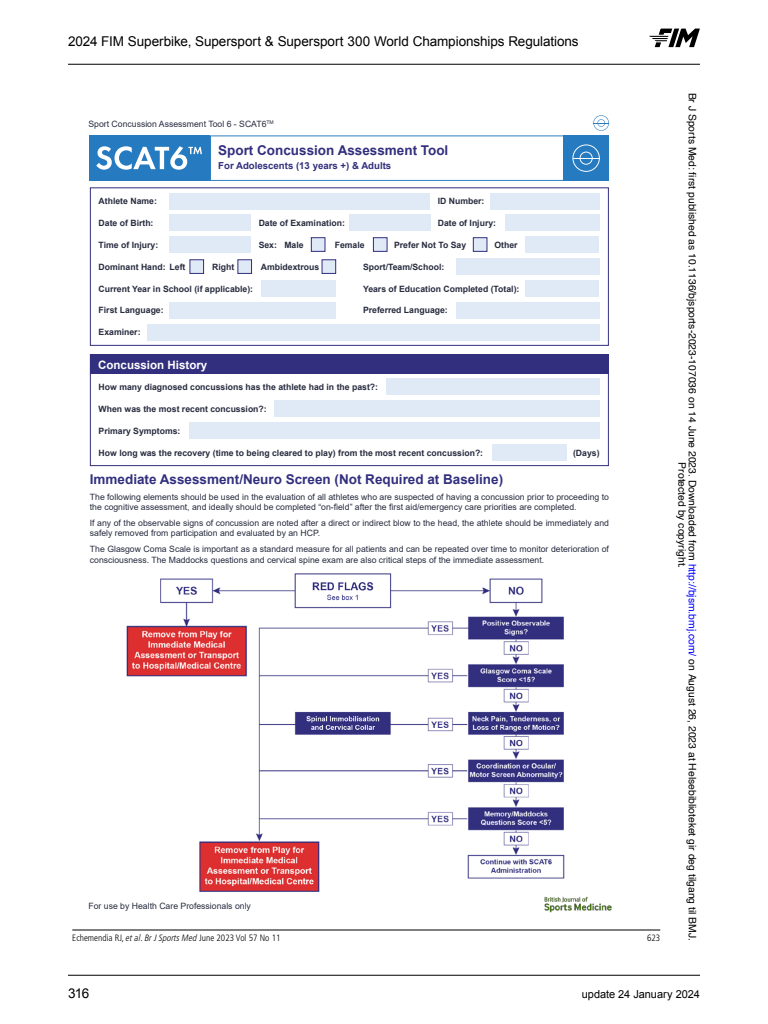
<style>
.page{position:relative;width:768px;height:1024px;background:#fff}
.page>*{position:absolute;margin:0;border:0;box-sizing:border-box;transform-origin:0 0}
.t1{font:700 13.5px "Arial";color:#322f7e}
.t2{font:13.5px "Arial";letter-spacing:-.005em;color:#000}
.t3{font:700 11.6px "Arial";color:#fff}
.t4{font:11px "Arial";letter-spacing:-.005em;color:#000}
.t5{font:10.4px "Helvetica";color:#000}
.t6{font:700 9.6px "Arial";color:#322f7e}
.t7{font:300 condensed 9.2px "Frutiger LT Pro";color:#000}
.t8{font:8.7px/10.4px "Arial";color:#272b3e}
.t9{font:700 8.7px "Arial";color:#272b3e}
.s1{font-style:italic}
.s2{color:#00f}
</style>
<div class="page">
<hr style="left:68px;top:64px;width:632px;height:1px;background:#000">
<hr style="left:68px;top:975px;width:632px;height:1px;background:#000">
<svg style="left:649px;top:29px;width:51px;height:18px"></svg>
<hr style="left:72px;top:930px;width:588px;height:1px;background:#000">
<img style="left:544px;top:896px;width:68px;height:17px">
<div style="left:90px;top:135px;width:120px;height:46px;background:#267bc0"></div>
<svg style="left:96px;top:146px;width:106px;height:24px"></svg>
<svg style="left:210px;top:115px;width:399px;height:66px"></svg>
<div style="left:170px;top:193px;width:260px;height:16px;background:#e0eaf7"></div>
<div style="left:170px;top:302px;width:166px;height:17px;background:#e0eaf7"></div>
<div style="left:456px;top:258px;width:144px;height:17px;background:#e0eaf7"></div>
<div style="left:147px;top:324px;width:453px;height:16px;background:#e0eaf7"></div>
<div style="left:189px;top:422px;width:411px;height:17px;background:#e0eaf7"></div>
<div style="left:386px;top:379px;width:214px;height:16px;background:#e0eaf7"></div>
<div style="left:493px;top:444px;width:74px;height:17px;background:#e0eaf7"></div>
<div style="left:275px;top:401px;width:325px;height:16px;background:#e0eaf7"></div>
<div style="left:261px;top:280px;width:75px;height:17px;background:#e0eaf7"></div>
<div style="left:525px;top:280px;width:74px;height:17px;background:#e0eaf7"></div>
<div style="left:170px;top:215px;width:81px;height:16px;background:#e0eaf7"></div>
<div style="left:349px;top:215px;width:82px;height:16px;background:#e0eaf7"></div>
<div style="left:170px;top:237px;width:81px;height:16px;background:#e0eaf7"></div>
<div style="left:505px;top:215px;width:95px;height:16px;background:#e0eaf7"></div>
<div style="left:525px;top:237px;width:74px;height:16px;background:#e0eaf7"></div>
<div style="left:373px;top:238px;width:14px;height:13px;background:#e0eaf7"></div>
<div style="left:373px;top:237px;width:15px;height:15px;border:1px solid #322f7e"></div>
<div style="left:473px;top:238px;width:14px;height:13px;background:#e0eaf7"></div>
<div style="left:473px;top:237px;width:14px;height:15px;border:1px solid #322f7e"></div>
<div style="left:238px;top:260px;width:14px;height:13px;background:#e0eaf7"></div>
<div style="left:237px;top:259px;width:15px;height:15px;border:1px solid #322f7e"></div>
<div style="left:322px;top:260px;width:14px;height:13px;background:#e0eaf7"></div>
<div style="left:322px;top:259px;width:14px;height:15px;border:1px solid #322f7e"></div>
<div style="left:311px;top:238px;width:14px;height:13px;background:#e0eaf7"></div>
<div style="left:311px;top:237px;width:14px;height:15px;border:1px solid #322f7e"></div>
<div style="left:190px;top:260px;width:14px;height:13px;background:#e0eaf7"></div>
<div style="left:189px;top:259px;width:15px;height:15px;border:1px solid #322f7e"></div>
<div style="left:456px;top:302px;width:144px;height:17px;background:#e0eaf7"></div>
<div style="left:490px;top:193px;width:110px;height:16px;background:#e0eaf7"></div>
<div style="left:90px;top:187px;width:519px;height:159px;border:1px solid #322f7e"></div>
<div style="left:90px;top:354px;width:519px;height:112px;border:1px solid #322f7e"></div>
<div style="left:90px;top:355px;width:519px;height:19px;background:#322f7e"></div>
<img style="left:126px;top:573px;width:439px;height:319px">
<h1 class="t2" style="left:68px;top:32px;width:512px">2024 FIM Superbike, Supersport &amp; Supersport 300 World Championships Regulations</h1>
<p class="t8" style="left:89px;top:119px;width:187px">Sport Concussion Assessment Tool 6 - SCAT6<sup>TM</sup></p>
<h1 class="t1" style="left:218px;top:141px;width:232px">Sport Concussion Assessment Tool</h1>
<p class="t6" style="left:218px;top:159px;width:175px">For Adolescents (13 years +) &amp; Adults</p>
<p class="t9" style="left:99px;top:195px;width:60px">Athlete Name:</p>
<p class="t9" style="left:438px;top:195px;width:48px">ID Number:</p>
<p class="t9" style="left:99px;top:217px;width:56px">Date of Birth:</p>
<p class="t9" style="left:99px;top:239px;width:61px">Time of Injury:</p>
<p class="t9" style="left:259px;top:217px;width:88px">Date of Examination:</p>
<p class="t9" style="left:438px;top:217px;width:60px">Date of Injury:</p>
<p class="t9" style="left:259px;top:239px;width:20px">Sex:</p>
<p class="t9" style="left:495px;top:239px;width:25px">Other</p>
<p class="t9" style="left:284px;top:239px;width:21px">Male</p>
<p class="t9" style="left:335px;top:239px;width:31px">Female</p>
<p class="t9" style="left:394px;top:239px;width:74px">Prefer Not To Say</p>
<p class="t9" style="left:170px;top:261px;width:17px">Left</p>
<p class="t9" style="left:99px;top:261px;width:68px">Dominant Hand:</p>
<p class="t9" style="left:212px;top:261px;width:24px">Right</p>
<p class="t9" style="left:261px;top:261px;width:60px">Ambidextrous</p>
<p class="t9" style="left:363px;top:261px;width:83px">Sport/Team/School:</p>
<p class="t9" style="left:99px;top:282px;width:156px">Current Year in School (if applicable):</p>
<p class="t9" style="left:363px;top:282px;width:158px">Years of Education Completed (Total):</p>
<p class="t9" style="left:99px;top:304px;width:67px">First Language:</p>
<p class="t9" style="left:99px;top:326px;width:43px">Examiner:</p>
<h2 class="t3" style="left:98px;top:357px;width:111px">Concussion History</h2>
<p class="t9" style="left:363px;top:304px;width:86px">Preferred Language:</p>
<p class="t9" style="left:99px;top:381px;width:281px">How many diagnosed concussions has the athlete had in the past?:</p>
<p class="t9" style="left:99px;top:403px;width:170px">When was the most recent concussion?:</p>
<p class="t9" style="left:99px;top:425px;width:83px">Primary Symptoms:</p>
<p class="t9" style="left:99px;top:446px;width:386px">How long was the recovery (time to being cleared to play) from the most recent concussion?:</p>
<p class="t9" style="left:573px;top:446px;width:28px">(Days)</p>
<h1 class="t1" style="left:90px;top:470px;width:415px">Immediate Assessment/Neuro Screen (Not Required at Baseline)</h1>
<p class="t8" style="left:90px;top:491px;width:521px">The following elements should be used in the evaluation of all athletes who are suspected of having a concussion prior to proceeding to the cognitive assessment, and ideally should be completed “on-field” after the first aid/emergency care priorities are completed.</p>
<p class="t8" style="left:90px;top:518px;width:521px">If any of the observable signs of concussion are noted after a direct or indirect blow to the head, the athlete should be immediately and safely removed from participation and evaluated by an HCP.</p>
<p class="t8" style="left:90px;top:544px;width:521px">The Glasgow Coma Scale is important as a standard measure for all patients and can be repeated over time to monitor deterioration of consciousness. The Maddocks questions and cervical spine exam are also critical steps of the immediate assessment.</p>
<p class="t8" style="left:89px;top:901px;width:164px">For use by Health Care Professionals only</p>
<p class="t7" style="left:72px;top:933px;width:210px">Echemendia RJ, <span class="s1">et al</span>. <span class="s1">Br J Sports Med</span> June 2023 Vol 57 No 11</p>
<p class="t7" style="left:647px;top:933px;width:15px">623</p>
<p class="t5" style="left:701px;top:93px;width:850px;rotate:90deg">Br J Sports Med: first published as 10.1136/bjsports-2023-107036 on 14 June 2023. Downloaded from <span class="s2">http://bjsm.bmj.com/</span> on August 26, 2023 at Helsebiblioteket gir deg tilgang til BMJ.</p>
<p class="t5" style="left:690px;top:462px;width:107px;rotate:90deg">Protected by copyright.</p>
<h1 class="t2" style="left:68px;top:984px;width:23px">316</h1>
<p class="t4" style="left:582px;top:987px;width:120px">update 24 January 2024</p>
</div>
